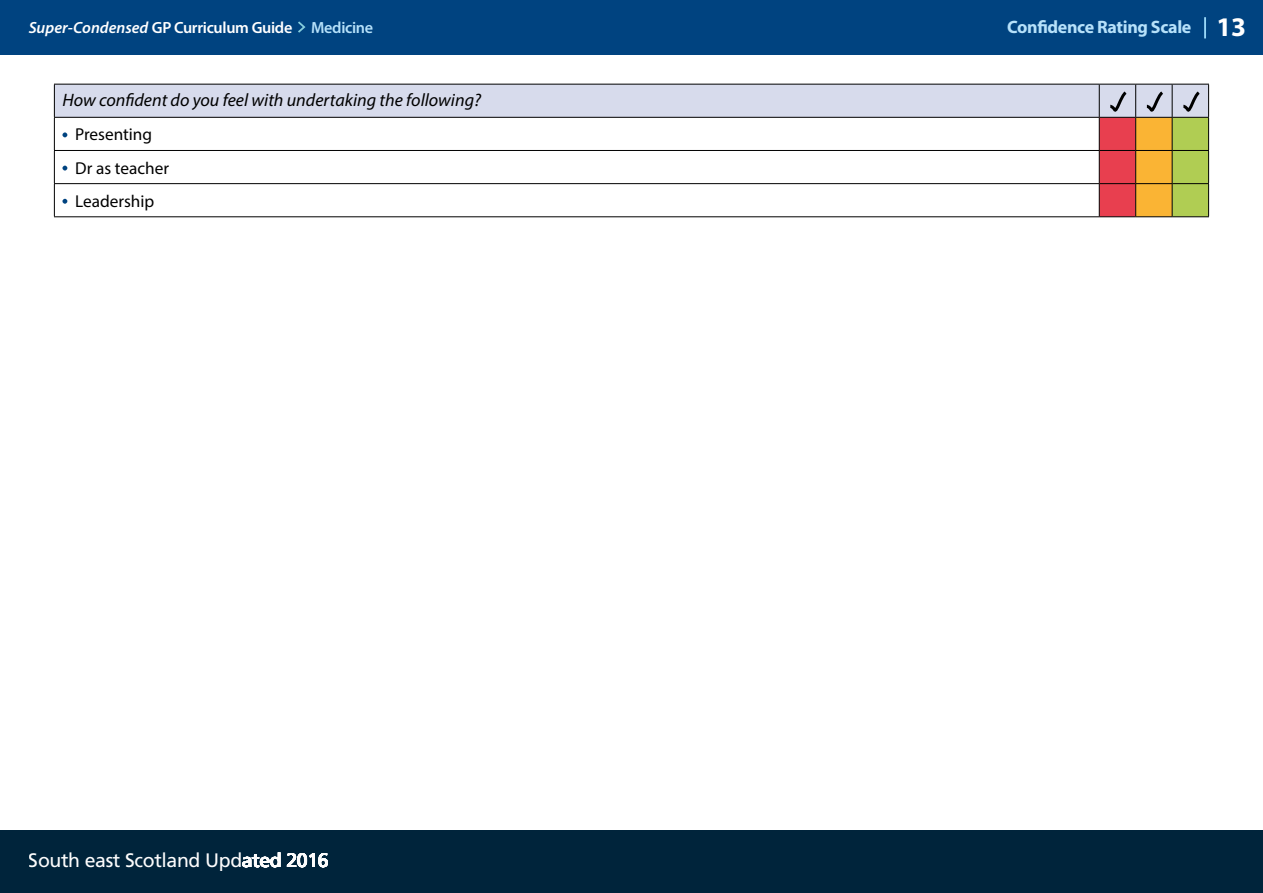
<style>
.page{position:relative;width:1263px;height:893px;background:#fff}
.page>*{position:absolute;margin:0;border:0;box-sizing:border-box;transform-origin:0 0}
.t1{font:700 27px "Myriad Pro";color:#fff}
.t2{font:19.5px "Frutiger LT Std";letter-spacing:-.02em;color:#fff}
.t3{font:italic 18px "Myriad Pro";color:#000}
.t4{font:700 18px "Myriad Pro";letter-spacing:-.02em;color:#b6e1fa}
.t5{font:17.25px/33.2px "Myriad Pro";color:#000}
.t6{font:600 16.2px "Myriad Pro";letter-spacing:-.02em;color:#fff}
.s1{font-style:italic}
.s2{color:#b6e1fa}
</style>
<div class="page">
<hr style="left:1172px;top:84px;width:37px;height:1px;background:#000">
<hr style="left:1172px;top:117px;width:37px;height:1px;background:#000">
<hr style="left:1172px;top:150px;width:37px;height:1px;background:#000">
<hr style="left:1172px;top:183px;width:37px;height:1px;background:#000">
<hr style="left:1172px;top:216px;width:37px;height:1px;background:#000">
<hr style="left:1208px;top:85px;width:1px;height:32px;background:#000">
<hr style="left:1208px;top:118px;width:1px;height:32px;background:#000">
<hr style="left:1208px;top:151px;width:1px;height:32px;background:#000">
<hr style="left:1208px;top:184px;width:1px;height:32px;background:#000">
<svg style="left:54px;top:84px;width:1154px;height:133px"></svg>
<div style="left:0;top:831px;width:1263px;height:62px;background:#00243b"></div>
<div style="left:0;top:0;width:1263px;height:54px;background:#004380"></div>
<hr style="left:1204px;top:17px;width:2px;height:21px;background:#98d7f7">
<svg style="left:298px;top:21px;width:8px;height:12px"></svg>
<p class="t6" style="left:29px;top:17px;width:346px"><span class="s1">Super-Condensed</span> GP Curriculum Guide <span class="s2">Medicine</span></p>
<h1 class="t1" style="left:1216px;top:9px;width:31px">13</h1>
<p class="t4" style="left:1007px;top:15px;width:186px">Confidence Rating Scale</p>
<p class="t3" style="left:62px;top:89px;width:420px">How confident do you feel with undertaking the following?</p>
<p class="t5" style="left:75px;top:118px;width:95px">Presenting<br>Dr as teacher<br>Leadership</p>
<p class="t2" style="left:29px;top:848px;width:301px">South east Scotland Updated 2016</p>
</div>
